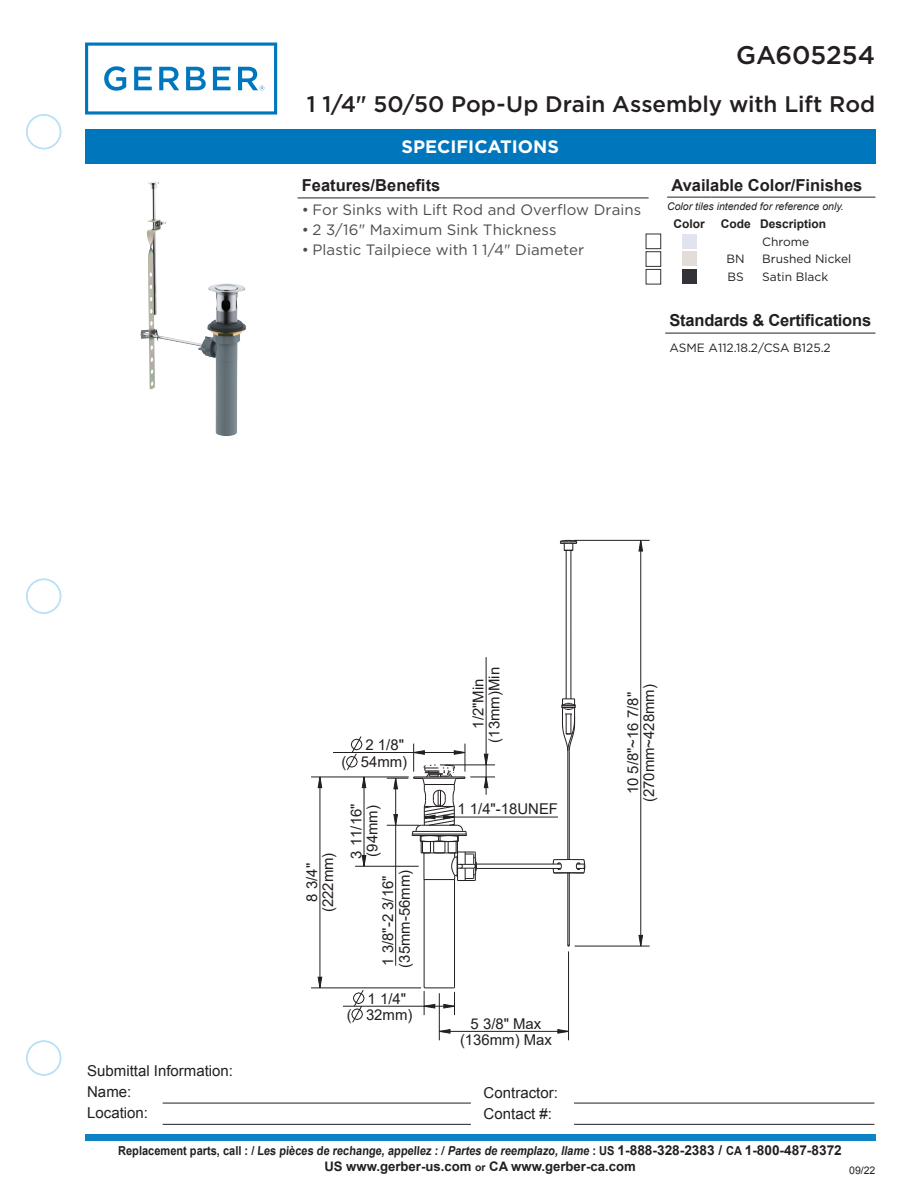
<style>
.page{position:relative;width:918px;height:1188px;background:#fff}
.page>*{position:absolute;margin:0;border:0;box-sizing:border-box;transform-origin:0 0}
.Header_headline{font:500 25.5px "Gotham";letter-spacing:-.005em;color:#231f20}
.Header_series{font:500 22.5px "Gotham";letter-spacing:-.005em;color:#231f20}
.t1{font:700 18px "Gotham";color:#fff}
.t2{font:700 16.5px "Arial";color:#231f20}
.t3{font:15px "Gotham";letter-spacing:.005em;color:#4b4c4d}
.t4{font:15px/21.3px "Arial";color:#231f20}
.t5{font:14.85px/16px "Arial";color:#231f20;text-align:center}
.t6{font:700 13.2px "Arial";color:#231f20}
.t7{font:700 12.3px "Arial";color:#231f20;scale:.89 1}
.Standard___Certifica{font:12px "Gotham";color:#231f20}
.t8{font:700 12px "Arial";color:#231f20}
.t9{font:italic 10.5px "Arial";color:#231f20}
.t10{font:10.5px "Arial";color:#231f20}
.s1{font-style:italic}
.s2{font-size:13.65px}
.s3{font-size:10.5px}
</style>
<div class="page">
<div style="left:26px;top:114px;width:35px;height:35px;border:2px solid #b9e1f7;border-radius:50%"></div>
<div style="left:26px;top:1040px;width:35px;height:36px;border:2px solid #b9e1f7;border-radius:50%"></div>
<div style="left:26px;top:579px;width:35px;height:35px;border:2px solid #b9e1f7;border-radius:50%"></div>
<div style="left:85px;top:1135px;width:790px;height:6px;background:#0c83c4"></div>
<svg style="left:85px;top:43px;width:192px;height:72px"></svg>
<div style="left:85px;top:130px;width:790px;height:34px;background:#0077bd"></div>
<hr style="left:163px;top:1103px;width:308px;height:1px;background:#231f20">
<hr style="left:574px;top:1103px;width:300px;height:1px;background:#231f20">
<hr style="left:163px;top:1124px;width:308px;height:1px;background:#231f20">
<hr style="left:574px;top:1124px;width:300px;height:1px;background:#231f20">
<hr style="left:298px;top:198px;width:351px;height:1px;background:#231f20">
<img style="left:141px;top:183px;width:105px;height:253px">
<svg style="left:440px;top:1029px;width:11px;height:5px"></svg>
<svg style="left:557px;top:1029px;width:11px;height:5px"></svg>
<svg style="left:346px;top:736px;width:17px;height:34px"></svg>
<svg style="left:362px;top:776px;width:4px;height:12px"></svg>
<svg style="left:362px;top:855px;width:4px;height:11px"></svg>
<svg style="left:318px;top:776px;width:4px;height:12px"></svg>
<svg style="left:318px;top:977px;width:4px;height:11px"></svg>
<svg style="left:351px;top:990px;width:14px;height:33px"></svg>
<svg style="left:638px;top:935px;width:5px;height:11px"></svg>
<svg style="left:638px;top:541px;width:5px;height:11px"></svg>
<hr style="left:424px;top:880px;width:1px;height:107px;background:#231f20">
<hr style="left:454px;top:880px;width:1px;height:107px;background:#231f20">
<hr style="left:476px;top:868px;width:85px;height:1px;background:#231f20">
<hr style="left:476px;top:864px;width:85px;height:1px;background:#231f20">
<hr style="left:566px;top:550px;width:1px;height:149px;background:#231f20">
<hr style="left:568px;top:751px;width:1px;height:109px;background:#231f20">
<hr style="left:568px;top:873px;width:1px;height:72px;background:#231f20">
<hr style="left:569px;top:751px;width:1px;height:109px;background:#231f20">
<hr style="left:569px;top:873px;width:1px;height:72px;background:#231f20">
<hr style="left:571px;top:550px;width:1px;height:149px;background:#231f20">
<svg style="left:560px;top:540px;width:18px;height:11px"></svg>
<svg style="left:553px;top:859px;width:33px;height:15px"></svg>
<svg style="left:561px;top:699px;width:15px;height:53px"></svg>
<hr style="left:320px;top:777px;width:1px;height:211px;background:#231f20">
<hr style="left:439px;top:1031px;width:130px;height:1px;background:#231f20">
<hr style="left:343px;top:1006px;width:112px;height:1px;background:#231f20">
<hr style="left:364px;top:777px;width:1px;height:89px;background:#231f20">
<hr style="left:311px;top:988px;width:110px;height:1px;background:#231f20">
<hr style="left:395px;top:778px;width:1px;height:188px;background:#231f20">
<hr style="left:575px;top:946px;width:75px;height:1px;background:#231f20">
<hr style="left:439px;top:993px;width:1px;height:47px;background:#231f20">
<svg style="left:424px;top:986px;width:31px;height:29px"></svg>
<hr style="left:355px;top:866px;width:64px;height:1px;background:#231f20">
<hr style="left:486px;top:657px;width:1px;height:138px;background:#231f20">
<hr style="left:424px;top:817px;width:134px;height:1px;background:#231f20">
<hr style="left:568px;top:951px;width:1px;height:89px;background:#231f20">
<hr style="left:311px;top:777px;width:98px;height:1px;background:#231f20">
<svg style="left:387px;top:744px;width:108px;height:137px"></svg>
<hr style="left:445px;top:765px;width:50px;height:1px;background:#231f20">
<hr style="left:333px;top:752px;width:132px;height:1px;background:#231f20">
<hr style="left:641px;top:540px;width:1px;height:406px;background:#231f20">
<hr style="left:574px;top:540px;width:76px;height:1px;background:#231f20">
<hr style="left:667px;top:197px;width:44px;height:1px;background:#231f20">
<hr style="left:711px;top:197px;width:49px;height:1px;background:#231f20">
<hr style="left:760px;top:197px;width:115px;height:1px;background:#231f20">
<div style="left:646px;top:234px;width:15px;height:15px;border:1px solid #333237"></div>
<div style="left:682px;top:234px;width:15px;height:15px;background:#e1e4f0"></div>
<div style="left:646px;top:251px;width:15px;height:16px;border:1px solid #333237"></div>
<div style="left:682px;top:252px;width:15px;height:14px;background:#e3ddda"></div>
<div style="left:646px;top:269px;width:15px;height:15px;border:1px solid #333237"></div>
<div style="left:682px;top:269px;width:15px;height:15px;background:#333237"></div>
<hr style="left:665px;top:333px;width:210px;height:1px;background:#231f20">
<p class="Header_headline" style="left:736px;top:38px;width:141px">GA605254</p>
<p class="Header_series" style="left:307px;top:90px;width:570px">1 1/4" 50/50 Pop-Up Drain Assembly with Lift Rod</p>
<p class="t1" style="left:402px;top:135px;width:159px">SPECIFICATIONS</p>
<p class="t2" style="left:302px;top:174px;width:140px">Features/Benefits</p>
<p class="t3" style="left:302px;top:200px;width:341px">• For Sinks with Lift Rod and Overflow Drains</p>
<p class="t3" style="left:302px;top:220px;width:256px">• 2 3/16" Maximum Sink Thickness</p>
<p class="t3" style="left:302px;top:240px;width:284px">• Plastic Tailpiece with 1 1/4" Diameter</p>
<p class="t2" style="left:671px;top:174px;width:193px">Available Color/Finishes</p>
<p class="t9" style="left:667px;top:199px;width:178px">Color tiles intended for reference only.</p>
<p class="t8" style="left:674px;top:216px;width:33px">Color</p>
<p class="t8" style="left:721px;top:216px;width:31px">Code</p>
<p class="t8" style="left:760px;top:216px;width:68px">Description</p>
<p class="Standard___Certifica" style="left:762px;top:234px;width:49px">Chrome</p>
<p class="Standard___Certifica" style="left:727px;top:251px;width:20px">BN</p>
<p class="Standard___Certifica" style="left:762px;top:251px;width:91px">Brushed Nickel</p>
<p class="Standard___Certifica" style="left:728px;top:269px;width:18px">BS</p>
<p class="Standard___Certifica" style="left:762px;top:269px;width:68px">Satin Black</p>
<p class="t2" style="left:670px;top:309px;width:203px">Standards &amp; Certifications</p>
<p class="Standard___Certifica" style="left:670px;top:340px;width:163px">ASME A112.18.2/CSA B125.2</p>
<p class="t4" style="left:87px;top:1060px;width:147px">Submittal Information:<br>Name:</p>
<p class="t5" style="left:342px;top:736px;width:67px;line-height:17.2px;text-align:right">2 1/8"<br>( 54mm)</p>
<p class="t5" style="left:304px;top:912px;width:61px;rotate:-90deg">8 3/4" (222mm)</p>
<p class="t5" style="left:348px;top:859px;width:57px;text-align:left;rotate:-90deg">3 11/16" (94mm)</p>
<p class="t5" style="left:379px;top:968px;width:99px;line-height:16.6px;text-align:left;rotate:-90deg">1 3/8"-2 3/16" (35mm-56mm)</p>
<p class="t5" style="left:347px;top:990px;width:67px;text-align:left;text-indent:21px">1 1/4" ( 32mm)</p>
<p class="t5" style="left:470px;top:743px;width:77px;rotate:-90deg">1/2"Min (13mm)Min</p>
<p class="t5" style="left:457px;top:801px;width:102px">1 1/4"-18UNEF</p>
<p class="t5" style="left:460px;top:1015px;width:93px">5 3/8" Max (136mm) Max</p>
<p class="t4" style="left:484px;top:1082px;width:76px">Contractor:</p>
<p class="t4" style="left:87px;top:1102px;width:62px">Location:</p>
<p class="t4" style="left:484px;top:1103px;width:70px">Contact #:</p>
<p class="t5" style="left:625px;top:802px;width:120px;rotate:-90deg">10 5/8"~16 7/8" (270mm~428mm)</p>
<p class="t7" style="left:118px;top:1143px;width:815px">Replacement parts, call : / Les pièces de rechange, appellez : / <span class="s1">Partes de reemplazo, llame</span> : US <span class="s2">1-888-328-2383 /</span> CA <span class="s2">1-800-487-8372</span></p>
<p class="t6" style="left:324px;top:1158px;width:313px">US www.gerber-us.com <span class="s3">or</span> CA www.gerber-ca.com</p>
<p class="t10" style="left:849px;top:1163px;width:28px">09/22</p>
</div>
